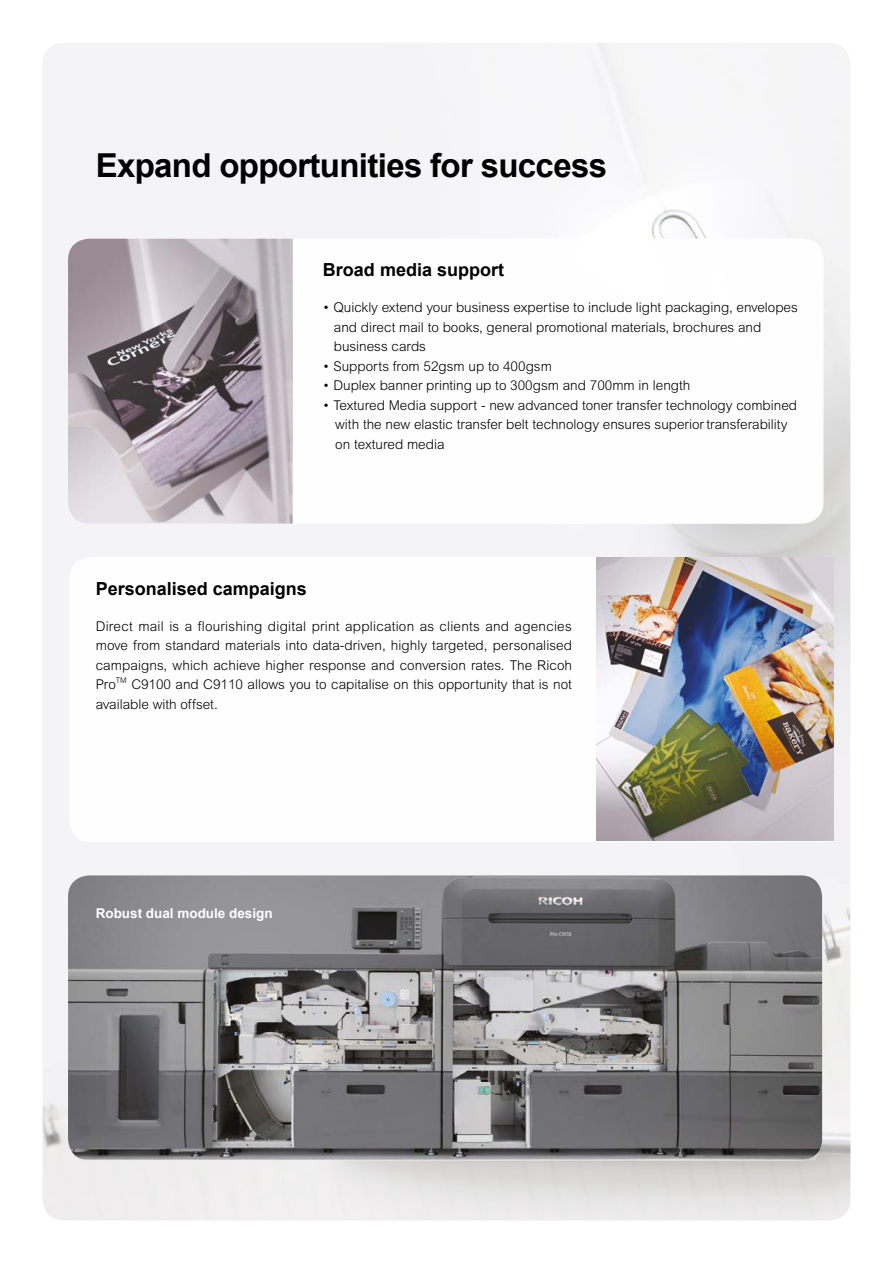
<style>
.page{position:relative;width:893px;height:1263px;background:#fff}
.page>*{position:absolute;margin:0;border:0;box-sizing:border-box;transform-origin:0 0}
.t1{font:700 33px "Arial";letter-spacing:-.02em;color:#000}
.t2{font:700 18px "Arial";color:#000}
.t3{font:300 13.5px/19.5px "Arial";color:#000}
.t4{font:700 13.5px "Arial";color:#fff}
.t5{font:300 7.8px "Arial";color:#000}
</style>
<div class="page">
<img style="left:43px;top:43px;width:807px;height:1177px">
<div style="left:69px;top:557px;width:754px;height:285px;background:#fff;border-radius:21px"></div>
<img style="left:68px;top:875px;width:754px;height:285px">
<div style="left:68px;top:239px;width:754px;height:285px;background:#fff;border-radius:21px"></div>
<img style="left:68px;top:239px;width:225px;height:285px">
<img style="left:597px;top:557px;width:236px;height:284px">
<h1 class="t1" style="left:96px;top:147px;width:513px">Expand opportunities for success</h1>
<h2 class="t2" style="left:323px;top:260px;width:183px">Broad media support</h2>
<p class="t3" style="left:334px;top:298px;width:465px;text-indent:-11px">• Quickly extend your business expertise to include light packaging, envelopes and direct mail to books, general promotional materials, brochures and business cards</p>
<p class="t3" style="left:323px;top:356px;width:230px">• Supports from 52gsm up to 400gsm</p>
<p class="t3" style="left:323px;top:376px;width:369px">• Duplex banner printing up to 300gsm and 700mm in length</p>
<p class="t3" style="left:335px;top:395px;width:463px;text-indent:-12px">• Textured Media support - new advanced toner transfer technology combined with the new elastic transfer belt technology ensures superior transferability on textured media</p>
<h2 class="t2" style="left:96px;top:578px;width:213px">Personalised campaigns</h2>
<p class="t3" style="left:96px;top:616px;width:478px;text-align:justify">Direct mail is a flourishing digital print application as clients and agencies move from standard materials into data-driven, highly targeted, personalised campaigns, which achieve higher response and conversion rates. The Ricoh Pro</p>
<p class="t5" style="left:116px;top:675px;width:12px">TM</p>
<p class="t3" style="left:96px;top:675px;width:478px;text-indent:36px">C9100 and C9110 allows you to capitalise on this opportunity that is not available with offset.</p>
<p class="t4" style="left:96px;top:906px;width:179px">Robust dual module design</p>
</div>
